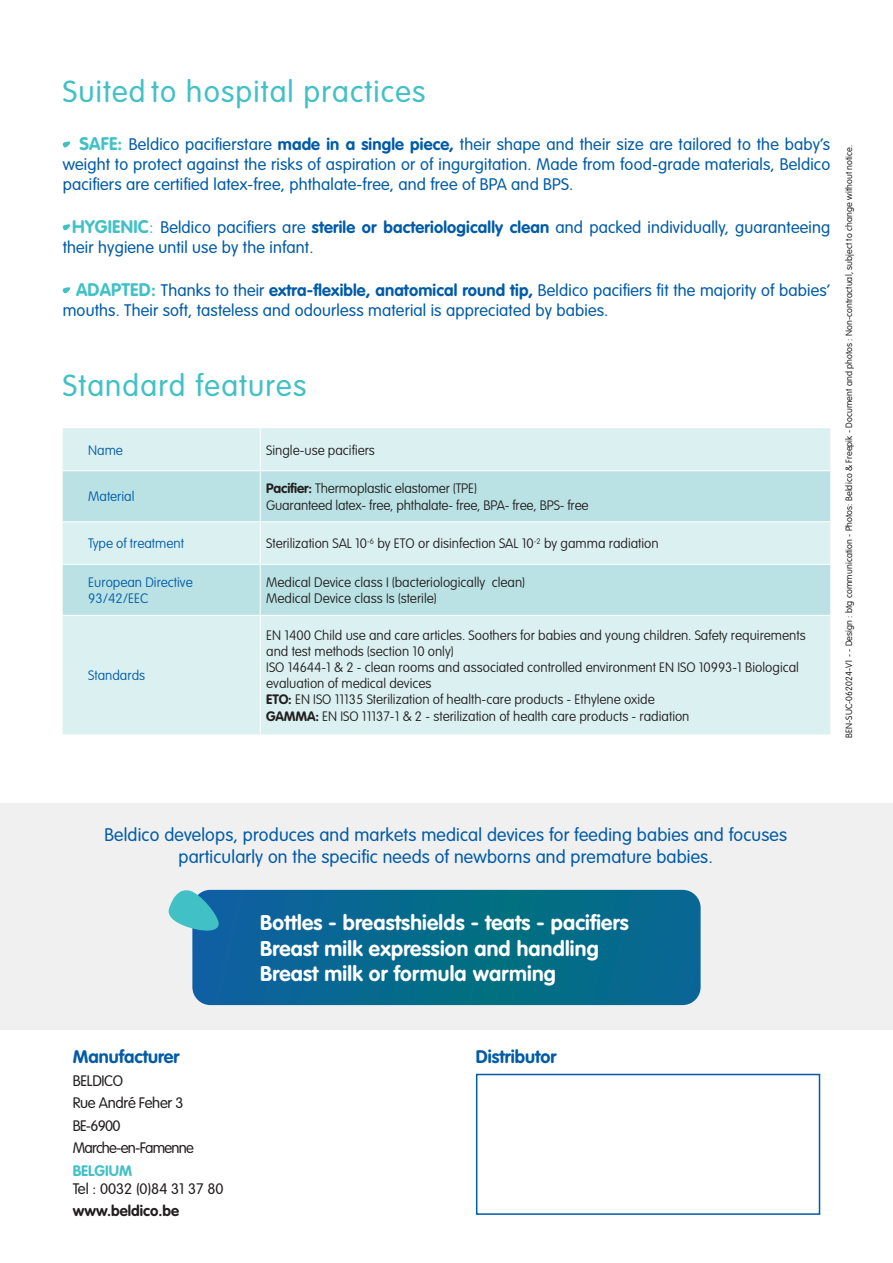
<style>
.page{position:relative;width:893px;height:1263px;background:#fff}
.page>*{position:absolute;margin:0;border:0;box-sizing:border-box;transform-origin:0 0}
.t1{font:300 30px "VAG Rounded Std";letter-spacing:.04em;color:#41c1c6}
.t2{font:700 21px "VAG Rounded Std";letter-spacing:.01em;color:#fff}
.t3{font:300 18px/21.6px "VAG Rounded Std";letter-spacing:.01em;color:#015ba7;text-align:center}
.t4{font:700 18px "VAG Rounded Std";color:#015ba7}
.t5{font:300 16.5px/19.8px "VAG Rounded Std";letter-spacing:.01em;color:#015ba7}
.t6{font:300 15px/22.5px "VAG Rounded Std";letter-spacing:-.05em;color:#231f20}
.t7{font:300 15px/22.5px "VAG Rounded Std";letter-spacing:-.02em;color:#231f20}
.t8{font:300 15px "VAG Rounded Std";color:#231f20}
.t9{font:700 15px "VAG Rounded Std";color:#231f20}
.t10{font:700 15px "VAG Rounded Std";color:#41c1c6}
.t11{font:100 13.5px/16.2px "VAG Rounded Std";color:#231f20}
.t12{font:100 13.5px "VAG Rounded Std";color:#015ba7}
.t13{font:100 9px "VAG Rounded Std";letter-spacing:.01em;color:#000001}
.s1{font-weight:700;font-size:18px;color:#41c1c6}
.s2{font-weight:700}
.s3{font-size:18px;color:#41c1c6}
</style>
<div class="page">
<div style="left:0;top:803px;width:893px;height:226px;background:#f0f0f0"></div>
<svg style="left:192px;top:890px;width:509px;height:115px;background:#07698f"></svg>
<svg style="left:168px;top:890px;width:51px;height:42px"></svg>
<div style="left:63px;top:428px;width:767px;height:306px;background:#dbf0f1"></div>
<svg style="left:63px;top:471px;width:767px;height:144px;background:#c4e6e8"></svg>
<hr style="left:260px;top:428px;width:1px;height:42px;background:#fff">
<hr style="left:63px;top:470px;width:197px;height:1px;background:#fff">
<hr style="left:260px;top:470px;width:570px;height:1px;background:#fff">
<hr style="left:260px;top:471px;width:1px;height:50px;background:#fff">
<hr style="left:63px;top:521px;width:197px;height:1px;background:#fff">
<hr style="left:260px;top:521px;width:570px;height:1px;background:#fff">
<hr style="left:260px;top:522px;width:1px;height:42px;background:#fff">
<hr style="left:63px;top:564px;width:197px;height:1px;background:#fff">
<hr style="left:260px;top:564px;width:570px;height:1px;background:#fff">
<hr style="left:260px;top:565px;width:1px;height:50px;background:#fff">
<hr style="left:63px;top:615px;width:197px;height:1px;background:#fff">
<hr style="left:260px;top:615px;width:570px;height:1px;background:#fff">
<hr style="left:260px;top:616px;width:1px;height:118px;background:#fff">
<svg style="left:63px;top:141px;width:7px;height:7px"></svg>
<svg style="left:63px;top:224px;width:7px;height:6px"></svg>
<svg style="left:63px;top:287px;width:7px;height:6px"></svg>
<div style="left:476px;top:1074px;width:344px;height:141px;border:2px solid #015ba7"></div>
<p class="t1" style="left:63px;top:75px;width:364px">Suited to hospital practices</p>
<p class="t5" style="left:63px;top:135px;width:769px;text-align:justify;text-indent:17px"><span class="s1">SAFE:</span> Beldico pacifierstare <span class="s2">made in a single piece,</span> their shape and their size are tailored to the baby’s weight to protect against the risks of aspiration or of ingurgitation. Made from food-grade materials, Beldico pacifiers are certified latex-free, phthalate-free, and free of BPA and BPS.</p>
<p class="t5" style="left:63px;top:218px;width:769px;text-indent:10px"><span class="s1">HYGIENIC</span><span class="s3">:</span> Beldico pacifiers are <span class="s2">sterile or bacteriologically clean</span> and packed individually, guaranteeing their hygiene until use by the infant.</p>
<p class="t5" style="left:63px;top:281px;width:769px;text-indent:13px"><span class="s1">ADAPTED:</span> Thanks to their <span class="s2">extra-flexible, anatomical round tip,</span> Beldico pacifiers fit the majority of babies’ mouths. Their soft, tasteless and odourless material is appreciated by babies.</p>
<p class="t1" style="left:63px;top:369px;width:245px">Standard features</p>
<p class="t12" style="left:88px;top:442px;width:36px">Name</p>
<p class="t11" style="left:266px;top:442px;width:110px">Single-use pacifiers</p>
<p class="t12" style="left:88px;top:489px;width:48px">Material</p>
<p class="t11" style="left:266px;top:481px;width:212px"><span class="s2">Pacifier:</span> Thermoplastic elastomer (TPE)</p>
<p class="t11" style="left:266px;top:497px;width:324px">Guaranteed latex- free, phthalate- free, BPA- free, BPS- free</p>
<p class="t12" style="left:88px;top:536px;width:97px">Type of treatment</p>
<p class="t11" style="left:266px;top:536px;width:394px">Sterilization SAL 10<sup>-6</sup> by ETO or disinfection SAL 10<sup>-2</sup> by gamma radiation</p>
<p class="t12" style="left:88px;top:574px;width:106px">European Directive</p>
<p class="t12" style="left:88px;top:591px;width:61px">93/42/EEC</p>
<p class="t11" style="left:266px;top:574px;width:260px">Medical Device class I (bacteriologically clean)</p>
<p class="t11" style="left:266px;top:591px;width:172px">Medical Device class Is (sterile)</p>
<p class="t12" style="left:88px;top:668px;width:58px">Standards</p>
<p class="t11" style="left:266px;top:627px;width:541px">EN 1400 Child use and care articles. Soothers for babies and young children. Safety requirements and test methods (section 10 only)</p>
<p class="t11" style="left:266px;top:660px;width:534px">ISO 14644-1 &amp; 2 - clean rooms and associated controlled environment EN ISO 10993-1 Biological evaluation of medical devices</p>
<p class="t11" style="left:266px;top:692px;width:390px"><span class="s2">ETO:</span> EN ISO 11135 Sterilization of health-care products - Ethylene oxide</p>
<p class="t11" style="left:266px;top:708px;width:425px"><span class="s2">GAMMA:</span> EN ISO 11137-1 &amp; 2 - sterilization of health care products - radiation</p>
<p class="t13" style="left:844px;top:738px;width:595px;rotate:-90deg">BEN-SUC-062024-V1 - - Design : btg communication - Photos: Beldico &amp; Freepik - Document and photos : Non-contractual, subject to change without notice.</p>
<p class="t3" style="left:104px;top:824px;width:684px">Beldico develops, produces and markets medical devices for feeding babies and focuses particularly on the specific needs of newborns and premature babies.</p>
<p class="t4" style="left:73px;top:1046px;width:108px">Manufacturer</p>
<p class="t7" style="left:73px;top:1070px;width:112px">BELDICO<br>Rue André Feher 3</p>
<p class="t6" style="left:73px;top:1115px;width:123px">BE-6900<br>Marche-en-Famenne</p>
<p class="t10" style="left:73px;top:1161px;width:61px">BELGIUM</p>
<p class="t8" style="left:73px;top:1180px;width:152px">Tel : 0032 (0)84 31 37 80</p>
<p class="t9" style="left:73px;top:1202px;width:108px">www.beldico.be</p>
<p class="t2" style="left:260px;top:911px;width:370px">Bottles - breastshields - teats - pacifiers</p>
<p class="t2" style="left:260px;top:936px;width:340px">Breast milk expression and handling</p>
<p class="t2" style="left:260px;top:961px;width:297px">Breast milk or formula warming</p>
<p class="t4" style="left:476px;top:1046px;width:82px">Distributor</p>
</div>
